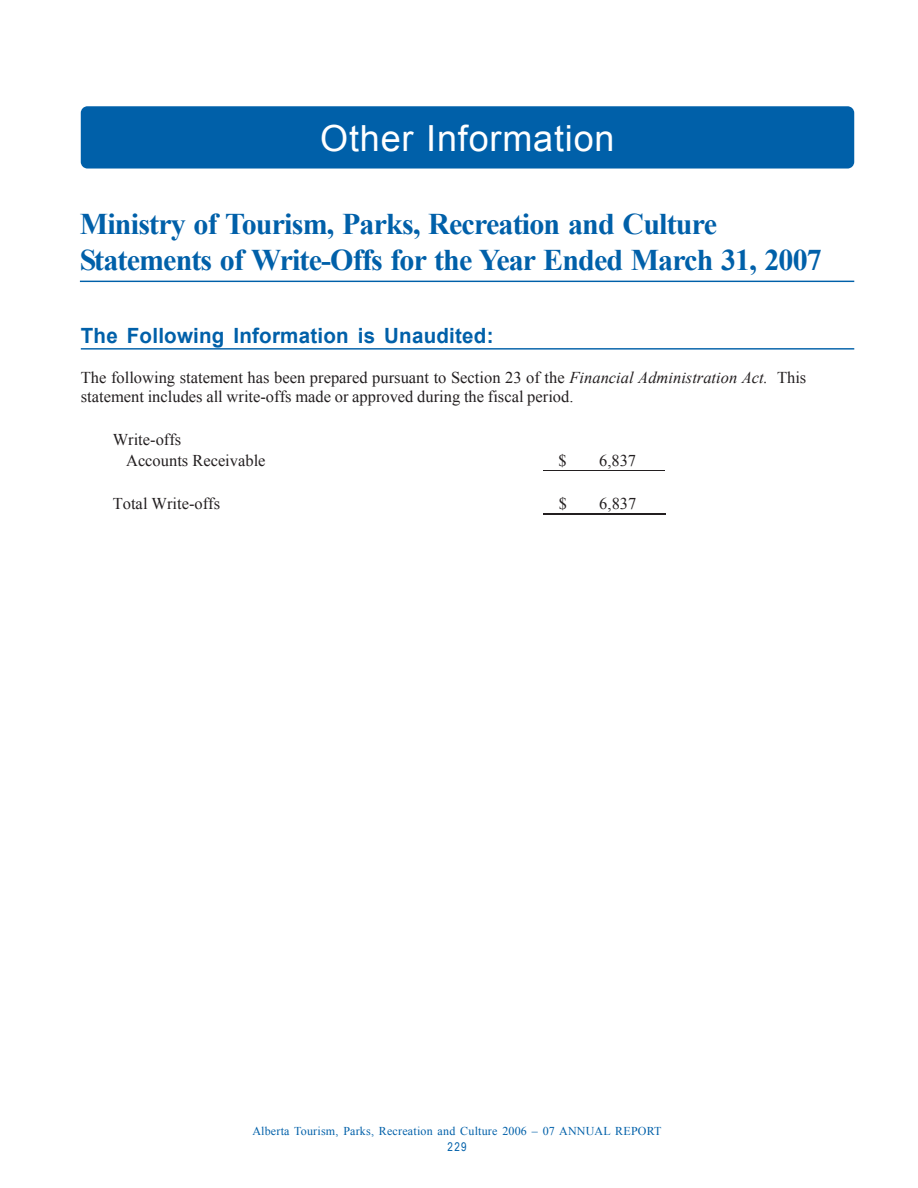
<style>
.page{position:relative;width:918px;height:1188px;background:#fff}
.page>*{position:absolute;margin:0;border:0;box-sizing:border-box;transform-origin:0 0}
.t1{font:36px "Arial";letter-spacing:.025em;color:#fff}
.t2{font:700 30px/36px "Times New Roman";letter-spacing:-.03em;color:#0060a9}
.t3{font:700 21px "Arial";letter-spacing:.01em;color:#0060a9}
.t4{font:16.5px/19.8px "Times New Roman";color:#231f20}
.t5{font:12px "Times New Roman";letter-spacing:.015em;color:#0060a9}
.t6{font:12px "Arial Narrow";color:#0060a9}
.s1{font-style:italic}
</style>
<div class="page">
<hr style="left:81px;top:348px;width:773px;height:2px;background:#0060a9">
<div style="left:81px;top:106px;width:773px;height:63px;background:#0060a9"></div>
<hr style="left:80px;top:281px;width:774px;height:1px;background:#0060a9">
<hr style="left:544px;top:470px;width:121px;height:1px;background:#231f20">
<hr style="left:543px;top:514px;width:122px;height:1px;background:#231f20">
<hr style="left:543px;top:513px;width:122px;height:1px;background:#231f20">
<h1 class="t1" style="left:320px;top:118px;width:296px">Other Information</h1>
<h2 class="t2" style="left:80px;top:206px;width:743px">Ministry of Tourism, Parks, Recreation and Culture<br>Statements of Write-Offs for the Year Ended March 31, 2007</h2>
<p class="t3" style="left:81px;top:323px;width:414px">The Following Information is Unaudited:</p>
<p class="t4" style="left:81px;top:367px;width:727px">The following statement has been prepared pursuant to Section 23 of the <span class="s1">Financial Administration Act.</span> This statement includes all write-offs made or approved during the fiscal period.</p>
<p class="t4" style="left:126px;top:429px;width:141px;line-height:20.9px;text-indent:-13px">W sffo-et ir<br>A Rs tnuocc e lbavi ece</p>
<p class="t4" style="left:559px;top:450px;width:10px">$</p>
<p class="t4" style="left:599px;top:450px;width:39px">738,6</p>
<p class="t4" style="left:559px;top:493px;width:10px">$</p>
<p class="t4" style="left:113px;top:493px;width:109px">T Wlato sffo-et ir</p>
<p class="t4" style="left:599px;top:493px;width:39px">738,6</p>
<p class="t5" style="left:252px;top:1124px;width:411px">Alberta Tourism, Parks, Recreation and Culture 2006 – 07 ANNUAL REPORT</p>
<p class="t6" style="left:447px;top:1140px;width:21px">229</p>
</div>
